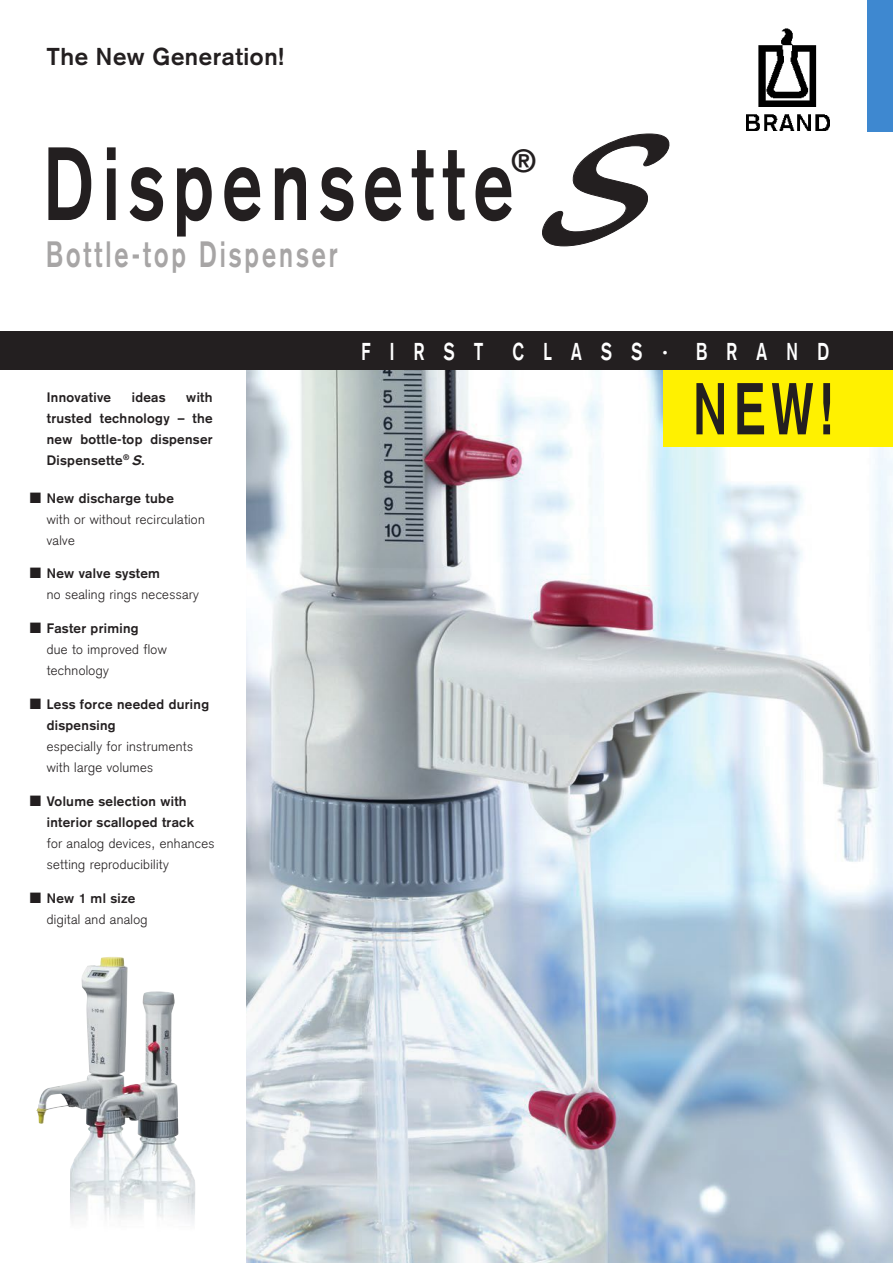
<style>
.page{position:relative;width:893px;height:1263px;background:#fff}
.page>*{position:absolute;margin:0;border:0;box-sizing:border-box;transform-origin:0 0}
.t1{font:italic 165px "Blacklight D";color:#231f20}
.t2{font:700 102px "Akzidenz Grotesk";letter-spacing:.12em;color:#231f20;scale:.7 1}
.t3{font:700 72px "Akzidenz Grotesk";color:#231f20;scale:.7 1}
.t4{font:700 36px "Akzidenz Grotesk";letter-spacing:.12em;color:#a7a5a5;scale:.7 1}
.t5{font:700 31.5px "Akzidenz Grotesk";color:#231f20}
.t6{font:700 24px "Akzidenz Grotesk";letter-spacing:.025em;color:#231f20}
.t7{font:700 24px "Akzidenz Grotesk";letter-spacing:1.155em;color:#fff;scale:.7 1}
.t8{font:300 13.5px/21px "Akzidenz Grotesk";letter-spacing:.025em;color:#231f20}
.t9{font:700 13.5px/21px "Akzidenz Grotesk";letter-spacing:.025em;color:#231f20}
.s1{font-style:italic}
.s2{font-weight:700}
</style>
<div class="page">
<img style="left:247px;top:370px;width:646px;height:893px">
<div style="left:867px;top:0;width:26px;height:132px;background:#3e88d0"></div>
<div style="left:0;top:332px;width:893px;height:38px;background:#231f20"></div>
<img style="left:746px;top:29px;width:83px;height:102px">
<img style="left:36px;top:957px;width:159px;height:266px">
<svg style="left:542px;top:133px;width:128px;height:114px"></svg>
<div style="left:663px;top:370px;width:230px;height:77px;background:#fff100"></div>
<h3 class="t6" style="left:47px;top:48px;width:239px">The New Generation!</h3>
<h1 class="t1" style="left:547px;top:92px;width:100px">S</h1>
<h2 class="t2" style="left:44px;top:146px;width:672px">Dispensette</h2>
<h3 class="t5" style="left:511px;top:149px;width:27px">®</h3>
<h3 class="t4" style="left:46px;top:241px;width:418px">Bottle-top Dispenser</h3>
<p class="t9" style="left:47px;top:387px;width:167px;text-align:justify;text-indent:140px">with trusted technology – the new bottle-top dispenser Dispensette<sup>®</sup> <span class="s1">S</span>.</p>
<p class="t8" style="left:47px;top:489px;width:160px;text-indent:-17px">■ <span class="s2">New discharge tube<br></span>with or without recirculation valve</p>
<p class="t8" style="left:47px;top:564px;width:154px;text-indent:-17px">■ <span class="s2">New valve system<br></span>no sealing rings necessary</p>
<p class="t8" style="left:47px;top:619px;width:121px;text-indent:-17px">■ <span class="s2">Faster priming<br></span>due to improved flow technology</p>
<p class="t9" style="left:47px;top:695px;width:164px;text-indent:-17px">■ Less force needed during dispensing</p>
<p class="t8" style="left:47px;top:737px;width:148px">especially for instruments with large volumes</p>
<p class="t9" style="left:47px;top:791px;width:149px;text-indent:-17px">■ Volume selection with interior scalloped track</p>
<p class="t8" style="left:47px;top:834px;width:169px">for analog devices, enhances setting reproducibility</p>
<p class="t8" style="left:47px;top:888px;width:102px;text-indent:-17px">■ <span class="s2">New 1 ml size </span>digital and analog</p>
<p class="t9" style="left:47px;top:387px;width:66px">Innovative</p>
<p class="t9" style="left:132px;top:387px;width:35px">ideas</p>
<h3 class="t7" style="left:361px;top:343px;width:670px">FIRST CLASS·BRAND</h3>
<h3 class="t3" style="left:693px;top:382px;width:202px">NEW!</h3>
</div>
